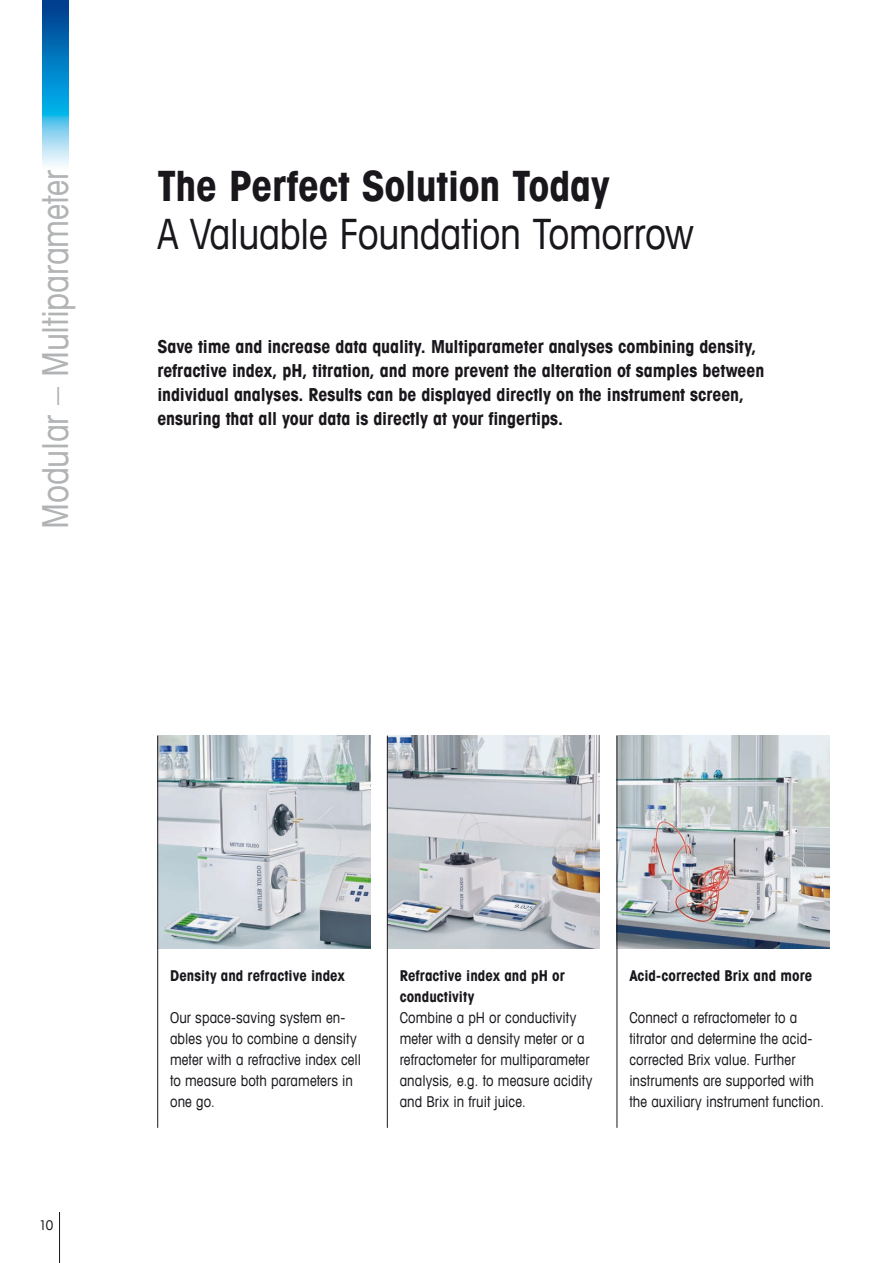
<style>
.page{position:relative;width:893px;height:1263px;background:#fff}
.page>*{position:absolute;margin:0;border:0;box-sizing:border-box;transform-origin:0 0}
._2_Title_Book_28_32{font:condensed 42px "Avant Garde Com";letter-spacing:-.01em;color:#1a171c}
._1_Title_Bold_28_32{font:700 condensed 42px "Avant Garde Com";letter-spacing:-.01em;color:#1a171c}
.Vertical_Text_24_36{font:condensed 36px "Avant Garde Com";letter-spacing:-.01em;color:#b1b3b4}
._02_Lead_12_16_Runni{font:700 condensed 18px/24px "Avant Garde Com";letter-spacing:-.005em;color:#1a171c}
._12_Running_Text_10{font:condensed 15px/21px "Avant Garde Com";letter-spacing:.005em;color:#1a171c}
._12_Running_Text_10-2{font:700 condensed 15px/21px "Avant Garde Com";letter-spacing:.005em;color:#1a171c}
.Page_Number_Left{font:condensed 13.5px "Avant Garde Com";color:#1a171c}
</style>
<div class="page">
<img style="left:43px;top:0;width:25px;height:166px">
<img style="left:618px;top:736px;width:211px;height:212px">
<img style="left:158px;top:736px;width:212px;height:212px">
<img style="left:388px;top:736px;width:212px;height:212px">
<hr style="left:387px;top:736px;width:1px;height:392px;background:#1a171c">
<hr style="left:157px;top:736px;width:1px;height:392px;background:#1a171c">
<hr style="left:617px;top:736px;width:1px;height:392px;background:#1a171c">
<hr style="left:59px;top:1212px;width:1px;height:51px;background:#1a171c">
<p class="Vertical_Text_24_36" style="left:33px;top:529px;width:360px;rotate:-90deg">Modular – Multiparameter</p>
<p class="_1_Title_Bold_28_32" style="left:157px;top:158px;width:454px">The Perfect Solution Today</p>
<p class="_2_Title_Book_28_32" style="left:157px;top:207px;width:538px">A Valuable Foundation Tomorrow</p>
<p class="_02_Lead_12_16_Runni" style="left:157px;top:334px;width:609px">Save time and increase data quality. Multiparameter analyses combining density, refractive index, pH, titration, and more prevent the alteration of samples between individual analyses. Results can be displayed directly on the instrument screen, ensuring that all your data is directly at your fingertips.</p>
<p class="Page_Number_Left" style="left:39px;top:1217px;width:16px">10</p>
<p class="_12_Running_Text_10-2" style="left:170px;top:964px;width:176px">Density and refractive index</p>
<p class="_12_Running_Text_10" style="left:170px;top:1006px;width:193px">Our space-saving system en&shy;ables you to combine a density meter with a refractive index cell to measure both parameters in one go.</p>
<p class="_12_Running_Text_10-2" style="left:400px;top:964px;width:167px">Refractive index and pH or conductivity</p>
<p class="_12_Running_Text_10" style="left:400px;top:1006px;width:194px">Combine a pH or conductivity meter with a density meter or a refractometer for multiparameter analysis, e.g. to measure acidity and Brix in fruit juice.</p>
<p class="_12_Running_Text_10-2" style="left:629px;top:964px;width:184px">Acid-corrected Brix and more</p>
<p class="_12_Running_Text_10" style="left:629px;top:1006px;width:196px">Connect a refractometer to a titrator and determine the acid&shy;corrected Brix value. Further instruments are supported with the auxiliary instrument function.</p>
</div>
